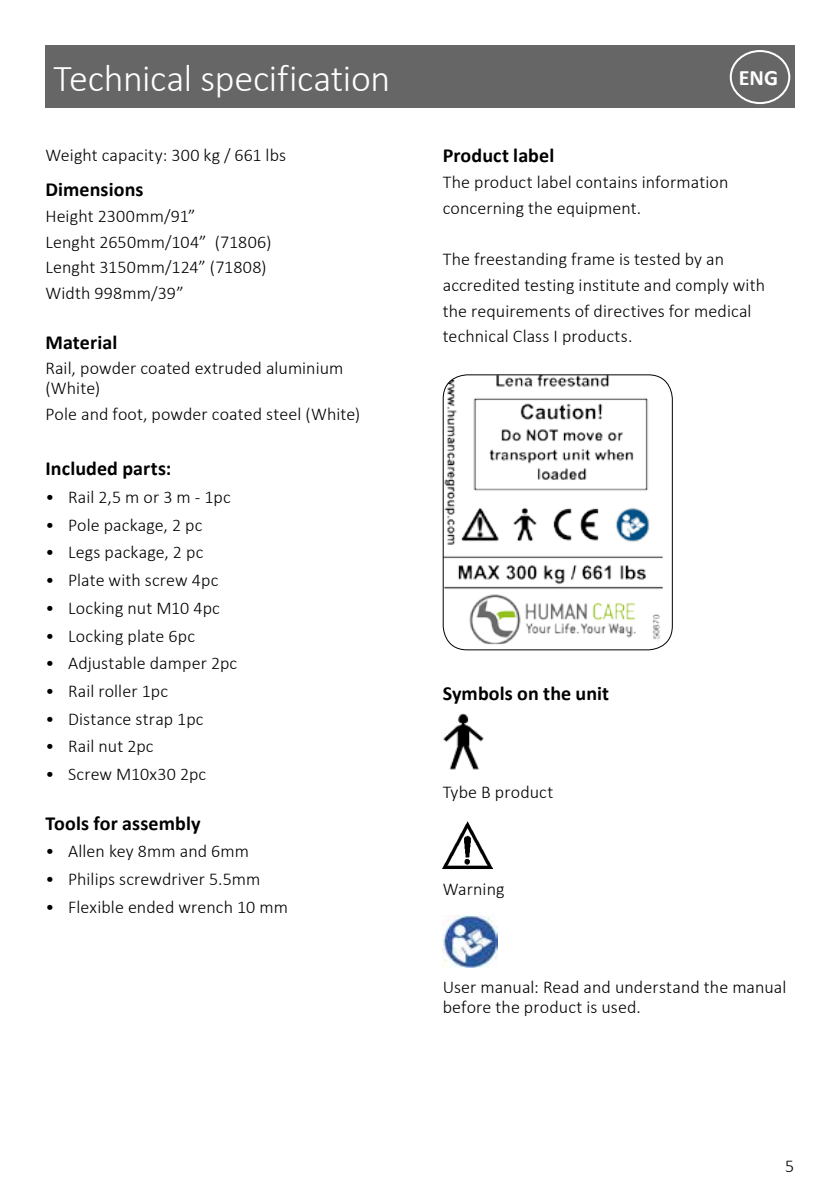
<style>
.page{position:relative;width:840px;height:1191px;background:#fff}
.page>*{position:absolute;margin:0;border:0;box-sizing:border-box;transform-origin:0 0}
.t1{font:300 38px "Calibri";letter-spacing:-.01em;color:#fff}
.t2{font:700 22px "Calibri";color:#fff}
.t3{font:700 20px "Calibri";letter-spacing:.005em;color:#000}
.t4{font:300 18px/25.6px "Calibri";letter-spacing:.005em;color:#000}
</style>
<div class="page">
<div style="left:45px;top:45px;width:749px;height:63px;background:#666"></div>
<div style="left:729px;top:50px;width:60px;height:54px;border:2px solid #fff;border-radius:50%"></div>
<img style="left:444px;top:375px;width:218px;height:269px">
<div style="left:442px;top:374px;width:230px;height:276px;border:1px solid #000;border-radius:24px"></div>
<img style="left:443px;top:713px;width:40px;height:57px">
<img style="left:442px;top:821px;width:50px;height:48px">
<img style="left:442px;top:915px;width:55px;height:52px">
<h1 class="t1" style="left:54px;top:55px;width:338px">Technical specification</h1>
<p class="t4" style="left:45px;top:144px;width:242px">Weight capacity: 300 kg / 661 lbs</p>
<p class="t3" style="left:45px;top:175px;width:100px">Dimensions</p>
<p class="t4" style="left:45px;top:205px;width:227px">Height 2300mm/91”<br>Lenght 2650mm/104” (71806)<br>Lenght 3150mm/124” (71808)<br>Width 998mm/39”</p>
<p class="t3" style="left:45px;top:328px;width:73px">Material</p>
<p class="t4" style="left:45px;top:360px;width:299px;line-height:20px">Rail, powder coated extruded aluminium (White)</p>
<p class="t4" style="left:45px;top:403px;width:316px">Pole and foot, powder coated steel (White)</p>
<p class="t3" style="left:45px;top:454px;width:127px">Included parts:</p>
<p class="t4" style="left:45px;top:486px;width:187px">• Rail 2,5 m or 3 m - 1pc</p>
<p class="t4" style="left:45px;top:513px;width:158px">• Pole package, 2 pc</p>
<p class="t4" style="left:45px;top:541px;width:159px">• Legs package, 2 pc</p>
<p class="t4" style="left:45px;top:569px;width:174px">• Plate with screw 4pc</p>
<p class="t4" style="left:45px;top:596px;width:176px">• Locking nut M10 4pc</p>
<p class="t4" style="left:45px;top:624px;width:151px">• Locking plate 6pc</p>
<p class="t4" style="left:45px;top:652px;width:193px">• Adjustable damper 2pc</p>
<p class="t4" style="left:45px;top:679px;width:124px">• Rail roller 1pc</p>
<p class="t4" style="left:45px;top:707px;width:160px">• Distance strap 1pc</p>
<p class="t4" style="left:45px;top:735px;width:110px">• Rail nut 2pc</p>
<p class="t4" style="left:45px;top:762px;width:162px">• Screw M10x30 2pc</p>
<p class="t3" style="left:45px;top:809px;width:157px">Tools for assembly</p>
<p class="t4" style="left:45px;top:840px;width:205px">• Allen key 8mm and 6mm</p>
<p class="t4" style="left:45px;top:867px;width:216px">• Philips screwdriver 5.5mm</p>
<p class="t4" style="left:45px;top:895px;width:244px">• Flexible ended wrench 10 mm</p>
<p class="t2" style="left:738px;top:62px;width:41px">ENG</p>
<p class="t3" style="left:442px;top:142px;width:113px">Product label</p>
<p class="t4" style="left:442px;top:171px;width:287px">The product label contains information concerning the equipment.</p>
<p class="t4" style="left:442px;top:248px;width:324px">The freestanding frame is tested by an accredited testing institute and comply with the requirements of directives for medical technical Class I products.</p>
<p class="t3" style="left:442px;top:679px;width:168px">Symbols on the unit</p>
<p class="t4" style="left:442px;top:780px;width:112px">Tybe B product</p>
<p class="t4" style="left:442px;top:878px;width:63px">Warning</p>
<p class="t4" style="left:442px;top:978px;width:345px;line-height:20px">User manual: Read and understand the manual before the product is used.</p>
<p class="t4" style="left:784px;top:1154px;width:11px">5</p>
</div>
